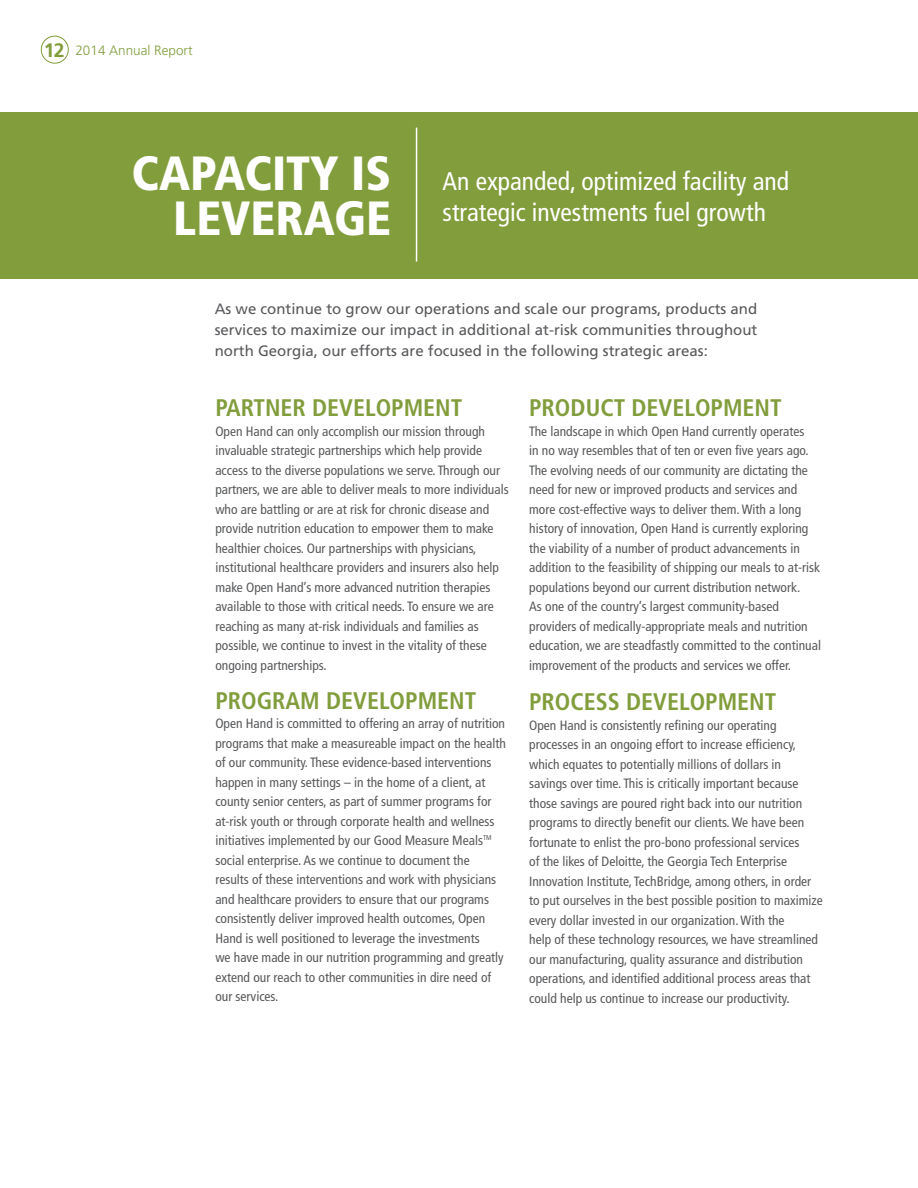
<style>
.page{position:relative;width:918px;height:1188px;background:#fff}
.page>*{position:absolute;margin:0;border:0;box-sizing:border-box;transform-origin:0 0}
.t1{font:900 condensed 48px/45px "Frutiger";color:#fff;text-align:right}
.t2{font:condensed 25.5px/31.5px "Frutiger";color:#fff}
.t3{font:700 condensed 24px "Frutiger";color:#829d3c}
.t4{font:15px/21px "Frutiger";color:#58595b;text-align:justify}
.t5{font:condensed 13.5px/19.5px "Frutiger";color:#58595b}
.t6{font:300 13.5px "Frutiger";color:#829d3c}
.s1{font-weight:700;font-size:19.5px}
</style>
<div class="page">
<div style="left:0;top:113px;width:918px;height:166px;background:#829d3c"></div>
<hr style="left:416px;top:128px;width:1px;height:134px;background:#fff">
<div style="left:41px;top:36px;width:28px;height:28px;border:1px solid #829d3c;border-radius:50%"></div>
<p class="t6" style="left:44px;top:43px;width:150px"><span class="s1">12</span> 2014 Annual Report</p>
<h1 class="t1" style="left:132px;top:151px;width:261px">CAPACITY IS<br>LEVERAGE</h1>
<h2 class="t2" style="left:443px;top:165px;width:348px">An expanded, optimized facility and strategic investments fuel growth</h2>
<p class="t4" style="left:215px;top:298px;width:544px">As we continue to grow our operations and scale our programs, products and services to maximize our impact in additional at-risk communities throughout north Georgia, our efforts are focused in the following strategic areas:</p>
<h3 class="t3" style="left:215px;top:394px;width:248px">PARTNER DEVELOPMENT</h3>
<p class="t5" style="left:215px;top:421px;width:295px">Open Hand can only accomplish our mission through invaluable strategic partnerships which help provide access to the diverse populations we serve. Through our partners, we are able to deliver meals to more individuals who are battling or are at risk for chronic disease and provide nutrition education to empower them to make healthier choices. Our partnerships with physicians, institutional healthcare providers and insurers also help make Open Hand’s more advanced nutrition therapies available to those with critical needs. To ensure we are reaching as many at-risk individuals and families as possible, we continue to invest in the vitality of these ongoing partnerships.</p>
<h3 class="t3" style="left:215px;top:686px;width:262px">PROGRAM DEVELOPMENT</h3>
<p class="t5" style="left:215px;top:714px;width:292px">Open Hand is committed to offering an array of nutrition programs that make a measureable impact on the health of our community. These evidence-based interventions happen in many settings – in the home of a client, at county senior centers, as part of summer programs for at-risk youth or through corporate health and wellness initiatives implemented by our Good Measure Meals<sup>TM </sup>social enterprise. As we continue to document the results of these interventions and work with physicians and healthcare providers to ensure that our programs consistently deliver improved health outcomes, Open Hand is well positioned to leverage the investments<br>we have made in our nutrition programming and greatly extend our reach to other communities in dire need of our services.</p>
<h3 class="t3" style="left:529px;top:394px;width:254px">PRODUCT DEVELOPMENT</h3>
<p class="t5" style="left:529px;top:421px;width:293px">The landscape in which Open Hand currently operates<br>in no way resembles that of ten or even five years ago.<br>The evolving needs of our community are dictating the need for new or improved products and services and more cost-effective ways to deliver them. With a long history of innovation, Open Hand is currently exploring the viability of a number of product advancements in addition to the feasibility of shipping our meals to at-risk populations beyond our current distribution network.<br>As one of the country’s largest community-based providers of medically-appropriate meals and nutrition education, we are steadfastly committed to the continual improvement of the products and services we offer.</p>
<h3 class="t3" style="left:529px;top:688px;width:249px">PROCESS DEVELOPMENT</h3>
<p class="t5" style="left:529px;top:715px;width:295px">Open Hand is consistently refining our operating processes in an ongoing effort to increase efficiency, which equates to potentially millions of dollars in<br>savings over time. This is critically important because those savings are poured right back into our nutrition programs to directly benefit our clients. We have been fortunate to enlist the pro-bono professional services<br>of the likes of Deloitte, the Georgia Tech Enterprise Innovation Institute, TechBridge, among others, in order to put ourselves in the best possible position to maximize every dollar invested in our organization. With the<br>help of these technology resources, we have streamlined our manufacturing, quality assurance and distribution operations, and identified additional process areas that could help us continue to increase our productivity.</p>
</div>
